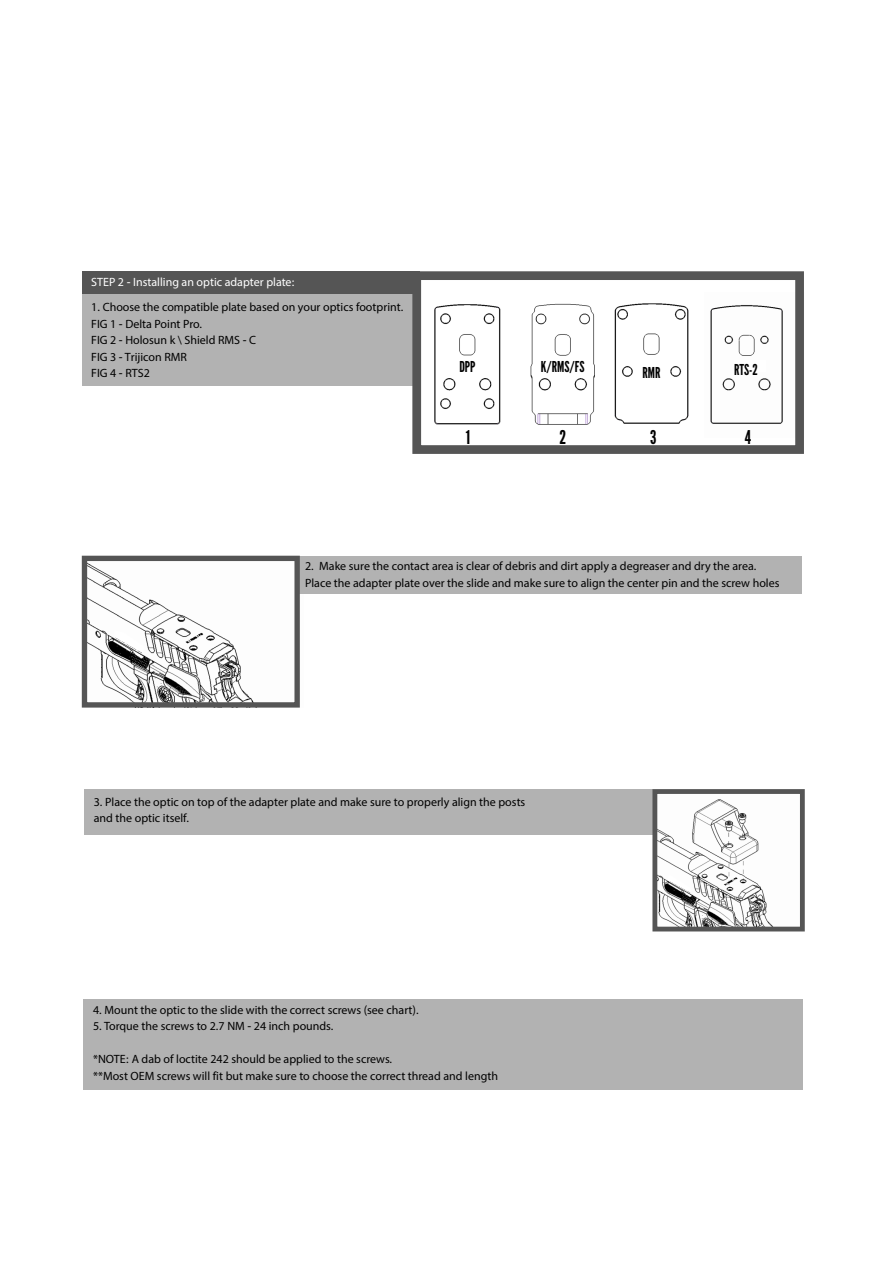
<style>
.page{position:relative;width:893px;height:1263px;background:#fff}
.page>*{position:absolute;margin:0;border:0;box-sizing:border-box;transform-origin:0 0}
.t1{font:18.9px "League Gothic";color:#000}
.t2{font:15px "League Gothic";color:#000}
.t3{font:12px/16.5px "Myriad Hebrew";color:#000}
.t4{font:12px "Myriad Hebrew";color:#fff}
</style>
<div class="page">
<div style="left:83px;top:999px;width:720px;height:91px;background:#b2b2b2"></div>
<img style="left:88px;top:563px;width:216px;height:139px">
<div style="left:297px;top:556px;width:505px;height:37px;background:#b2b2b2"></div>
<div style="left:82px;top:556px;width:218px;height:152px;border:5px solid #555"></div>
<img style="left:658px;top:799px;width:114px;height:126px">
<div style="left:84px;top:789px;width:568px;height:45px;background:#b2b2b2"></div>
<div style="left:652px;top:789px;width:153px;height:142px;border:5px solid #555"></div>
<div style="left:82px;top:271px;width:337px;height:23px;background:#555"></div>
<div style="left:82px;top:294px;width:337px;height:92px;background:#b2b2b2"></div>
<img style="left:710px;top:305px;width:73px;height:119px">
<img style="left:434px;top:303px;width:255px;height:122px">
<div style="left:412px;top:271px;width:392px;height:183px;border:9px solid #555"></div>
<div style="left:454px;top:358px;width:28px;height:13px;background:#fff"></div>
<div style="left:544px;top:360px;width:40px;height:11px;background:#fff"></div>
<div style="left:642px;top:366px;width:21px;height:12px;background:#fff"></div>
<div style="left:734px;top:361px;width:31px;height:11px;background:#fff"></div>
<svg style="left:114px;top:630px;width:31px;height:23px"></svg>
<svg style="left:666px;top:875px;width:26px;height:18px"></svg>
<p class="t4" style="left:91px;top:275px;width:205px">STEP 2 - Installing an optic adapter plate:</p>
<p class="t3" style="left:91px;top:300px;width:314px">1. Choose the compatible plate based on your optics footprint.<br>FIG 1 - Delta Point Pro.<br>FIG 2 - Holosun k \ Shield RMS - C<br>FIG 3 - Trijicon RMR<br>FIG 4 - RTS2</p>
<p class="t2" style="left:459px;top:358px;width:18px">DPP</p>
<p class="t2" style="left:541px;top:358px;width:45px">K/RMS/FS</p>
<p class="t2" style="left:642px;top:364px;width:20px">RMR</p>
<p class="t2" style="left:734px;top:361px;width:25px">RTS-2</p>
<h1 class="t1" style="left:466px;top:425px;width:6px">1</h1>
<h1 class="t1" style="left:560px;top:425px;width:8px">2</h1>
<h1 class="t1" style="left:650px;top:425px;width:8px">3</h1>
<h1 class="t1" style="left:745px;top:425px;width:8px">4</h1>
<p class="t3" style="left:305px;top:559px;width:476px">2. Make sure the contact area is clear of debris and dirt apply a degreaser and dry the area.<br>Place the adapter plate over the slide and make sure to align the center pin and the screw holes</p>
<p class="t3" style="left:94px;top:794px;width:433px">3. Place the optic on top of the adapter plate and make sure to properly align the posts and the optic itself.</p>
<p class="t3" style="left:93px;top:1002px;width:327px">4. Mount the optic to the slide with the correct screws (see chart).</p>
<p class="t3" style="left:93px;top:1018px;width:242px">5. Torque the screws to 2.7 NM - 24 inch pounds.</p>
<p class="t3" style="left:93px;top:1051px;width:406px">*NOTE: A dab of loctite 242 should be applied to the screws.<br>**Most OEM screws will fit but make sure to choose the correct thread and length</p>
</div>
